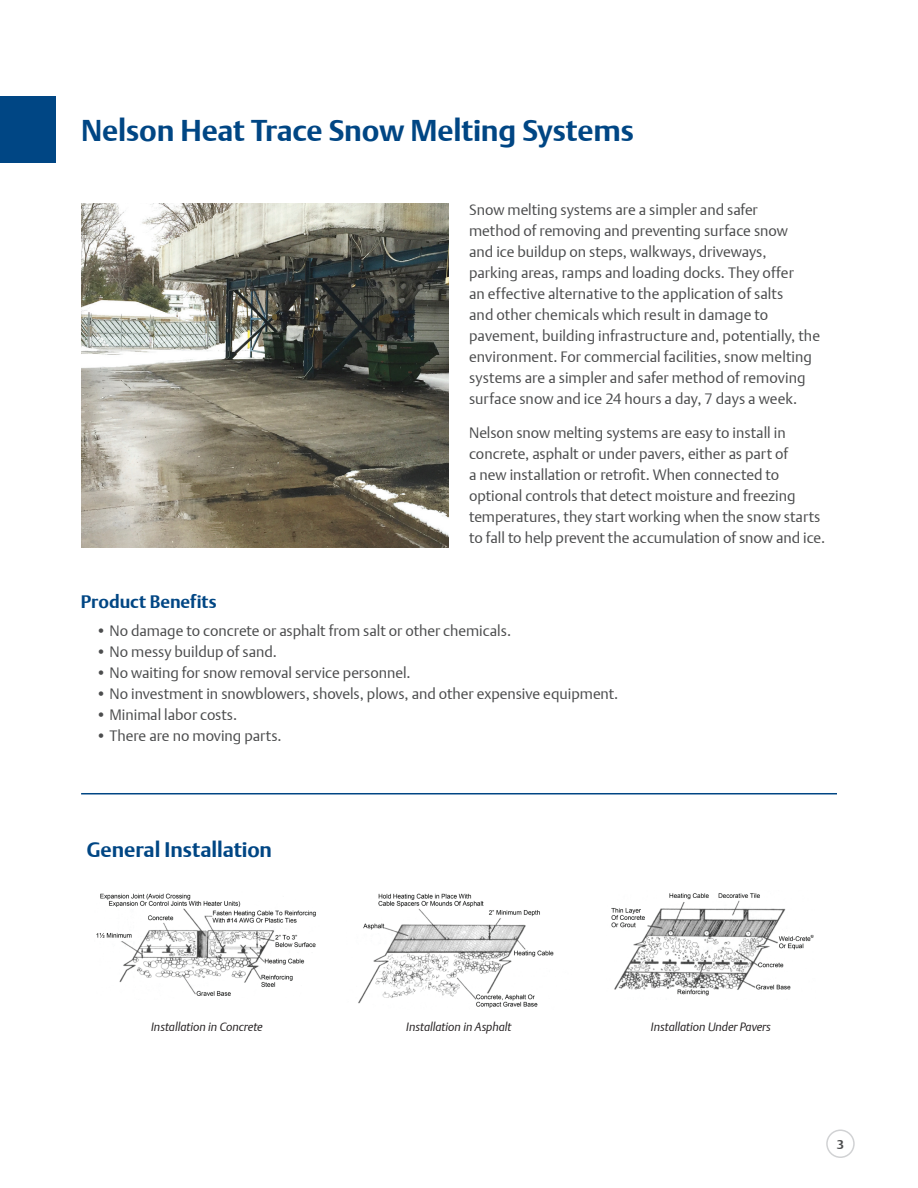
<style>
.page{position:relative;width:918px;height:1188px;background:#fff}
.page>*{position:absolute;margin:0;border:0;box-sizing:border-box;transform-origin:0 0}
.t1{font:700 30px "DTL Argo T";letter-spacing:-.005em;color:#004684}
.t2{font:700 21px "DTL Argo T";letter-spacing:-.005em;color:#004684}
.t3{font:700 18px "DTL Argo T";color:#004684}
.t4{font:15px/21px "DTL Argo T Light";color:#4b4c4d}
.t5{font:700 12.75px "DTL Argo T";color:#4b4c4d}
.t6{font:italic 12px "DTL Argo T Light";letter-spacing:-.005em;color:#231f20}
</style>
<div class="page">
<div style="left:826px;top:1129px;width:29px;height:29px;border:2px solid #d1d2d4;border-radius:50%"></div>
<div style="left:0;top:96px;width:55px;height:67px;background:#004684"></div>
<hr style="left:81px;top:793px;width:756px;height:1px;background:#004684">
<img style="left:81px;top:203px;width:368px;height:345px">
<img style="left:96px;top:893px;width:220px;height:103px">
<img style="left:358px;top:893px;width:196px;height:115px">
<img style="left:611px;top:893px;width:203px;height:103px">
<h1 class="t1" style="left:81px;top:113px;width:554px">Nelson Heat Trace Snow Melting Systems</h1>
<p class="t4" style="left:469px;top:199px;width:353px">Snow melting systems are a simpler and safer<br>method of removing and preventing surface snow<br>and ice buildup on steps, walkways, driveways,<br>parking areas, ramps and loading docks. They offer<br>an effective alternative to the application of salts<br>and other chemicals which result in damage to pavement, building infrastructure and, potentially, the environment. For commercial facilities, snow melting systems are a simpler and safer method of removing surface snow and ice 24 hours a day, 7 days a week.</p>
<p class="t4" style="left:469px;top:422px;width:358px">Nelson snow melting systems are easy to install in concrete, asphalt or under pavers, either as part of<br>a new installation or retrofit. When connected to optional controls that detect moisture and freezing temperatures, they start working when the snow starts to fall to help prevent the accumulation of snow and ice.</p>
<p class="t3" style="left:81px;top:591px;width:137px">Product Benefits</p>
<p class="t4" style="left:96px;top:620px;width:417px">• No damage to concrete or asphalt from salt or other chemicals.</p>
<p class="t4" style="left:96px;top:641px;width:183px">• No messy buildup of sand.</p>
<p class="t4" style="left:96px;top:662px;width:316px">• No waiting for snow removal service personnel.</p>
<p class="t4" style="left:96px;top:683px;width:524px">• No investment in snowblowers, shovels, plows, and other expensive equipment.</p>
<p class="t4" style="left:96px;top:704px;width:143px">• Minimal labor costs.</p>
<p class="t4" style="left:96px;top:725px;width:187px">• There are no moving parts.</p>
<h2 class="t2" style="left:87px;top:837px;width:187px">General Installation</h2>
<p class="t6" style="left:151px;top:1020px;width:113px">Installation in Concrete</p>
<p class="t6" style="left:406px;top:1020px;width:107px">Installation in Asphalt</p>
<p class="t6" style="left:651px;top:1020px;width:121px">Installation Under Pavers</p>
<p class="t5" style="left:837px;top:1137px;width:9px">3</p>
</div>
